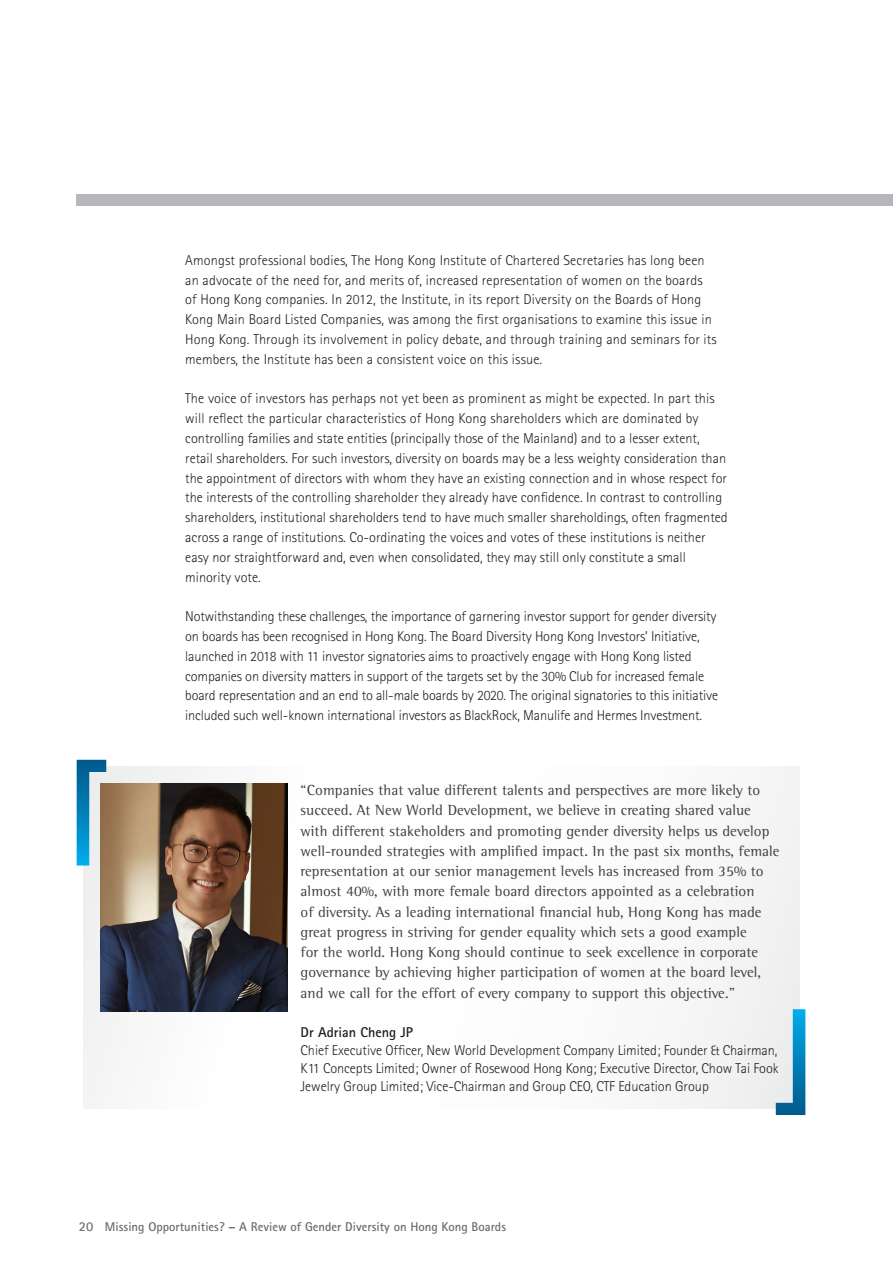
<style>
.page{position:relative;width:893px;height:1263px;background:#fff}
.page>*{position:absolute;margin:0;border:0;box-sizing:border-box;transform-origin:0 0}
.SC_Pullquote_text{font:15px/20.2px "Rotis Semi Serif";letter-spacing:.005em;color:#3e3e3f}
.SC_Body_text{font:300 14.25px/19.8px "Rotis Sans Serif";color:#231f20}
.SC_Pullquote_Name_Ti{font:300 14.25px/18px "Rotis Sans Serif";letter-spacing:-.005em;color:#231f20;text-align:justify}
.SC_Pullquote_Name_Ti-2{font:700 14.25px "Rotis Sans Serif";color:#231f20}
.t1{font:700 12.75px "Rotis Sans Serif";color:#6c6d70}
.s1{font-size:13.5px}
</style>
<div class="page">
<div style="left:77px;top:194px;width:816px;height:11px;background:#b6b7bb"></div>
<img style="left:101px;top:784px;width:187px;height:228px">
<svg style="left:77px;top:760px;width:29px;height:105px;background:#6aa1b7"></svg>
<svg style="left:776px;top:1009px;width:29px;height:106px;background:#79b6d2"></svg>
<p class="SC_Body_text" style="left:185px;top:250px;width:533px">Amongst professional bodies, The Hong Kong Institute of Chartered Secretaries has long been an advocate of the need for, and merits of, increased representation of women on the boards of Hong Kong companies. In 2012, the Institute, in its report Diversity on the Boards of Hong Kong Main Board Listed Companies, was among the first organisations to examine this issue in Hong Kong. Through its involvement in policy debate, and through training and seminars for its members, the Institute has been a consistent voice on this issue.</p>
<p class="SC_Body_text" style="left:185px;top:389px;width:544px">The voice of investors has perhaps not yet been as prominent as might be expected. In part this will reflect the particular characteristics of Hong Kong shareholders which are dominated by controlling families and state entities (principally those of the Mainland) and to a lesser extent, retail shareholders. For such investors, diversity on boards may be a less weighty consideration than the appointment of directors with whom they have an existing connection and in whose respect for the interests of the controlling shareholder they already have confidence. In contrast to controlling shareholders, institutional shareholders tend to have much smaller shareholdings, often fragmented across a range of institutions. Co-ordinating the voices and votes of these institutions is neither easy nor straightforward and, even when consolidated, they may still only constitute a small minority vote.</p>
<p class="SC_Body_text" style="left:185px;top:606px;width:534px">Notwithstanding these challenges, the importance of garnering investor support for gender diversity on boards has been recognised in Hong Kong. The Board Diversity Hong Kong Investors’ Initiative, launched in 2018 with 11 investor signatories aims to proactively engage with Hong Kong listed companies on diversity matters in support of the targets set by the 30% Club for increased female board representation and an end to all-male boards by 2020. The original signatories to this initiative included such well-known international investors as BlackRock, Manulife and Hermes Investment.</p>
<p class="SC_Pullquote_text" style="left:301px;top:780px;width:480px">“Companies that value different talents and perspectives are more likely to succeed. At New World Development, we believe in creating shared value with different stakeholders and promoting gender diversity helps us develop well-rounded strategies with amplified impact. In the past six months, female representation at our senior management levels has increased from 35% to almost 40%, with more female board directors appointed as a celebration<br>of diversity. As a leading international financial hub, Hong Kong has made great progress in striving for gender equality which sets a good example<br>for the world. Hong Kong should continue to seek excellence in corporate governance by achieving higher participation of women at the board level, and we call for the effort of every company to support this objective.”</p>
<p class="SC_Pullquote_Name_Ti-2" style="left:301px;top:1023px;width:114px">Dr Adrian Cheng JP</p>
<p class="SC_Pullquote_Name_Ti" style="left:301px;top:1041px;width:479px">Chief Executive Officer, New World Development Company Limited; Founder &amp; Chairman, K11 Concepts Limited; Owner of Rosewood Hong Kong; Executive Director, Chow Tai Fook Jewelry Group Limited; Vice-Chairman and Group CEO, CTF Education Group</p>
<p class="t1" style="left:79px;top:1218px;width:429px"><span class="s1">20</span> Missing Opportunities? – A Review of Gender Diversity on Hong Kong Boards</p>
</div>
